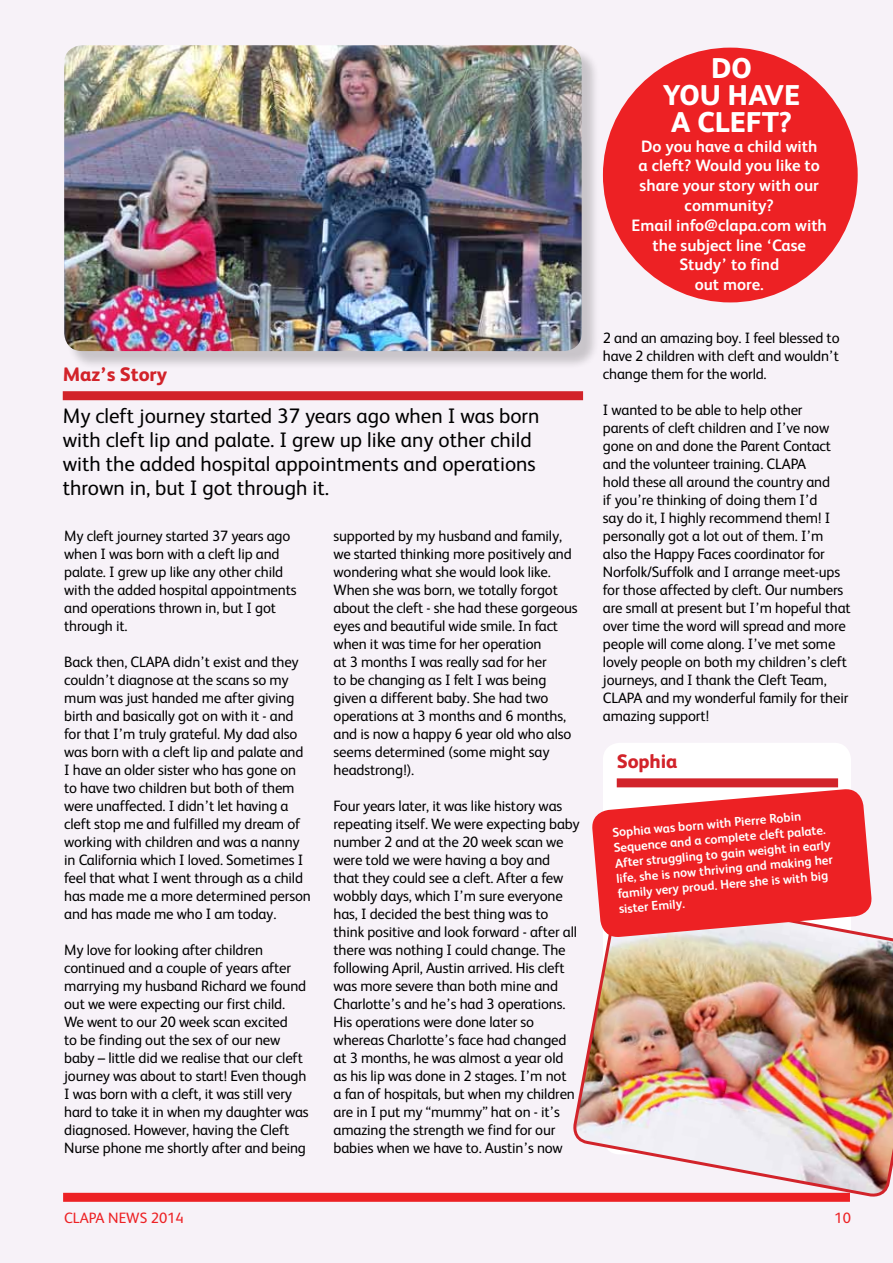
<style>
.page{position:relative;width:893px;height:1263px;background:#fff}
.page>*{position:absolute;margin:0;border:0;box-sizing:border-box;transform-origin:0 0}
.t1{font:800 28.65px "FS Albert";color:#fff}
.t2{font:21px/24px "FS Albert";color:#000}
.t3{font:800 19.5px "FS Albert";letter-spacing:-.005em;color:#d2232a}
.t4{font:700 16.5px/19.8px "FS Albert";color:#fff;text-align:center}
.t5{font:15px/18px "FS Albert";letter-spacing:-.01em;color:#000}
.t6{font:15px "FS Albert";color:#ed2124}
.t7{font:700 12.75px/15.3px "FS Albert";color:#fff}
</style>
<div class="page">
<div style="left:0;top:0;width:893px;height:1262px;background:#f7f2f8"></div>
<div style="left:63px;top:1192px;width:787px;height:9px;background:#ed2124"></div>
<div style="left:63px;top:391px;width:520px;height:9px;background:#d2232a"></div>
<div style="left:66px;top:48px;width:534px;height:321px;background:#000;opacity:.19"></div>
<img style="left:64px;top:45px;width:517px;height:306px">
<div style="left:603px;top:742px;width:248px;height:412px;background:#fff;border-radius:17px"></div>
<img style="left:571px;top:888px;width:322px;height:310px">
<div style="left:603px;top:48px;width:254px;height:254px;background:#ed2124;border-radius:50%"></div>
<div style="left:617px;top:778px;width:221px;height:9px;background:#d2232a"></div>
<svg style="left:591px;top:787px;width:282px;height:151px;background:#ee484b"></svg>
<h1 class="t1" style="left:711px;top:51px;width:38px">DO</h1>
<h3 class="t3" style="left:63px;top:362px;width:106px">MAZ’S STORY</h3>
<h2 class="t2" style="left:63px;top:403px;width:478px">My cleft journey started 37 years ago when I was born with cleft lip and palate. I grew up like any other child with the added hospital appointments and operations thrown in, but I got through it.</h2>
<p class="t5" style="left:64px;top:526px;width:234px">My cleft journey started 37 years ago when I was born with a cleft lip and palate. I grew up like any other child with the added hospital appointments and operations thrown in, but I got through it.</p>
<p class="t5" style="left:64px;top:652px;width:248px">Back then, CLAPA didn’t exist and they couldn’t diagnose at the scans so my mum was just handed me after giving birth and basically got on with it - and for that I’m truly grateful. My dad also was born with a cleft lip and palate and I have an older sister who has gone on to have two children but both of them were unaffected. I didn’t let having a cleft stop me and fulfilled my dream of working with children and was a nanny in California which I loved. Sometimes I feel that what I went through as a child has made me a more determined person and has made me who I am today.</p>
<p class="t5" style="left:64px;top:940px;width:246px">My love for looking after children continued and a couple of years after marrying my husband Richard we found out we were expecting our first child.<br>We went to our 20 week scan excited<br>to be finding out the sex of our new baby – little did we realise that our cleft journey was about to start! Even though I was born with a cleft, it was still very hard to take it in when my daughter was diagnosed. However, having the Cleft Nurse phone me shortly after and being</p>
<p class="t5" style="left:333px;top:526px;width:246px">supported by my husband and family, we started thinking more positively and wondering what she would look like.<br>When she was born, we totally forgot about the cleft - she had these gorgeous eyes and beautiful wide smile. In fact when it was time for her operation<br>at 3 months I was really sad for her<br>to be changing as I felt I was being given a different baby. She had two operations at 3 months and 6 months, and is now a happy 6 year old who also seems determined (some might say headstrong!).</p>
<p class="t5" style="left:333px;top:796px;width:248px">Four years later, it was like history was repeating itself. We were expecting baby number 2 and at the 20 week scan we were told we were having a boy and that they could see a cleft. After a few wobbly days, which I’m sure everyone has, I decided the best thing was to think positive and look forward - after all there was nothing I could change. The following April, Austin arrived. His cleft was more severe than both mine and Charlotte’s and he’s had 3 operations.<br>His operations were done later so whereas Charlotte’s face had changed at 3 months, he was almost a year old as his lip was done in 2 stages. I’m not<br>a fan of hospitals, but when my children are in I put my “mummy” hat on - it’s amazing the strength we find for our babies when we have to. Austin’s now</p>
<h1 class="t1" style="left:662px;top:78px;width:7px">YOU</h1>
<h1 class="t1" style="left:728px;top:78px;width:39px">HAVE</h1>
<h1 class="t1" style="left:671px;top:105px;width:44px">A CLEFT</h1>
<h1 class="t1" style="left:779px;top:105px;width:15px">?</h1>
<p class="t4" style="left:631px;top:136px;width:197px">Do you have a child with<br>a cleft? Would you like to share your story with our community?<br>Email info@clapa.com with the subject line ‘Case<br>Study’ to find<br>out more.</p>
<p class="t5" style="left:603px;top:328px;width:238px;text-align:justify">2 and an amazing boy. I feel blessed to have 2 children with cleft and wouldn’t change them for the world.</p>
<p class="t5" style="left:603px;top:400px;width:249px">I wanted to be able to help other parents of cleft children and I’ve now gone on and done the Parent Contact and the volunteer training. CLAPA<br>hold these all around the country and<br>if you’re thinking of doing them I’d<br>say do it, I highly recommend them! I personally got a lot out of them. I’m also the Happy Faces coordinator for Norfolk/Suffolk and I arrange meet-ups for those affected by cleft. Our numbers are small at present but I’m hopeful that over time the word will spread and more people will come along. I’ve met some lovely people on both my children’s cleft journeys, and I thank the Cleft Team, CLAPA and my wonderful family for their amazing support!</p>
<h3 class="t3" style="left:617px;top:749px;width:62px">SOPHIA</h3>
<p class="t7" style="left:611px;top:824px;width:219px;rotate:-5deg">Sophia was born with Pierre Robin Sequence and a complete cleft palate.<br>After struggling to gain weight in early life, she is now thriving and making her family very proud. Here she is with big sister Emily.</p>
<p class="t6" style="left:64px;top:1209px;width:121px">CLAPA NEWS 2014</p>
<p class="t6" style="left:834px;top:1209px;width:18px">10</p>
</div>
